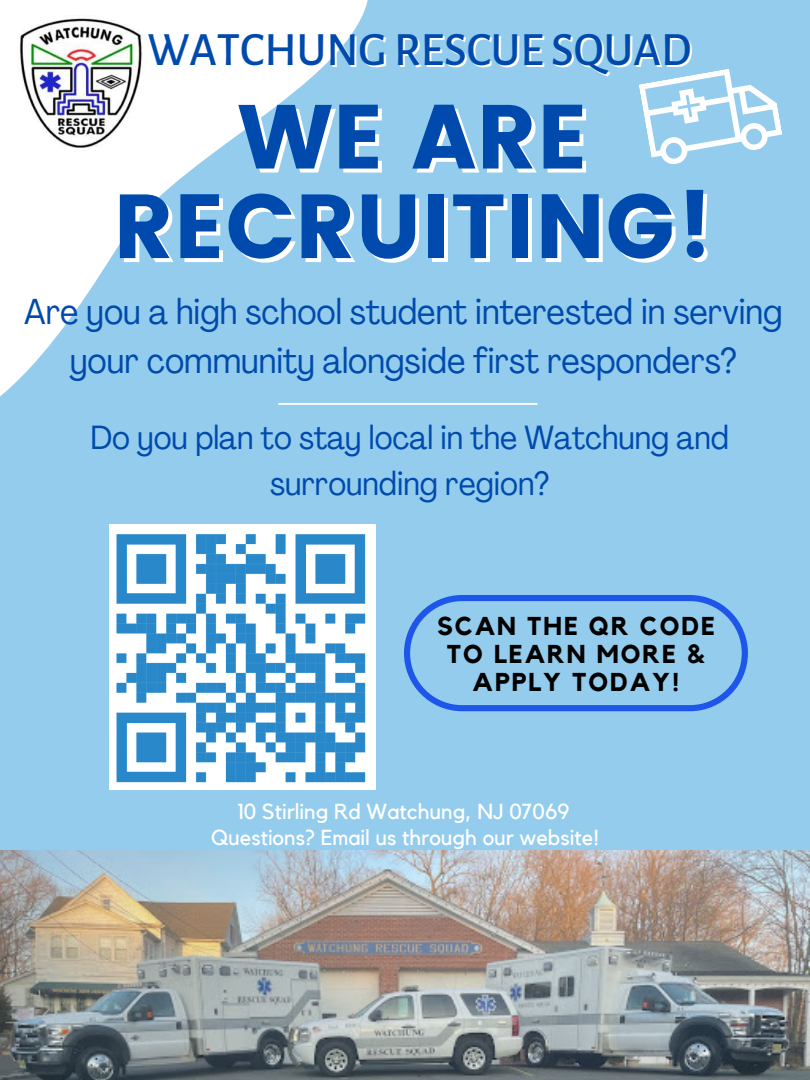
<style>
.page{position:relative;width:810px;height:1080px;background:#93cced}
.page>*{position:absolute;margin:0;border:0;box-sizing:border-box;transform-origin:0 0}
.t1{font:90.69px/89.5px "Poppins";color:#004aad;text-align:center}
.t2{font:500 46.88px "Alegreya Sans SC";color:#004aad}
.t3{font:condensed 35.62px/49.7px "Agrandir";color:#004aad;text-align:center}
.t4{font:condensed 33.12px/45.9px "Agrandir";color:#004aad;text-align:center}
.t5{font:700 25.75px/28px "Kollektif";letter-spacing:.075em;color:#000;text-align:center}
.t6{font:21.69px "Kollektif";color:#fff}
</style>
<div class="page">
<svg style="left:0;top:0;width:368px;height:569px"></svg>
<img style="left:0;top:851px;width:810px;height:228px">
<img style="left:18px;top:16px;width:126px;height:135px">
<svg style="left:404px;top:595px;width:344px;height:116px"></svg>
<img style="left:110px;top:524px;width:266px;height:265px">
<svg style="left:639px;top:69px;width:143px;height:95px"></svg>
<hr style="left:278px;top:403px;width:259px;height:2px;background:#fff">
<h2 class="t2" style="left:147px;top:28px;width:546px">WATCHUNG RESCUE SQUAD</h2>
<h1 class="t1" style="left:113px;top:93px;width:602px">WE ARE<br>RECRUITING!</h1>
<p class="t3" style="left:24px;top:290px;width:760px">Are you a high school student interested in serving your community alongside first responders?</p>
<p class="t4" style="left:90px;top:418px;width:640px">Do you plan to stay local in the Watchung and surrounding region?</p>
<p class="t5" style="left:437px;top:613px;width:279px">SCAN THE QR CODE<br>TO LEARN MORE &amp;<br>APPLY TODAY!</p>
<p class="t6" style="left:237px;top:802px;width:333px">10 Stirling Rd Watchung, NJ 07069</p>
<p class="t6" style="left:211px;top:827px;width:389px">Questions? Email us through our website!</p>
</div>
